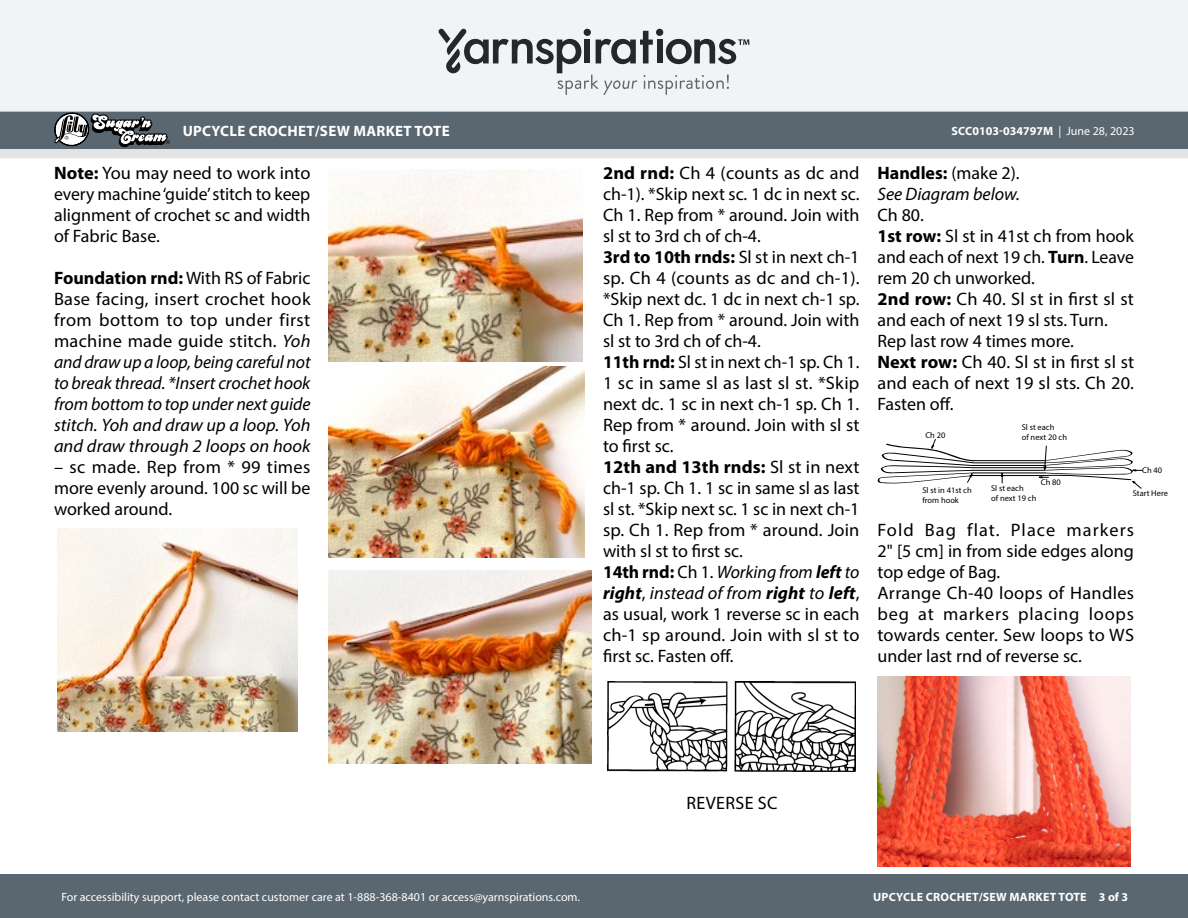
<style>
.page{position:relative;width:1188px;height:918px;background:#fff}
.page>*{position:absolute;margin:0;border:0;box-sizing:border-box;transform-origin:0 0}
.Body_-__Auto_Style_w{font:18px/21px "Myriad Pro";color:#000;text-align:justify}
.Body_-__Auto_Style_w-2{font:italic 18px/21px "Myriad Pro";color:#000;text-align:justify}
.Body_-__Auto_Style_w-3{font:700 18px "Myriad Pro";color:#000}
.Diagram___Schematic{font:18px "Myriad Pro";letter-spacing:.02em;color:#000}
.t1{font:700 15px "Myriad Pro";letter-spacing:.02em;color:#fff}
.t2{font:12px "Myriad Pro";color:#fff}
.t3{font:700 12px "Myriad Pro";letter-spacing:.02em;color:#fff}
.t4{font:700 12px "Myriad Pro";color:#fff}
.t5{font:8.4px/10.2px "Myriad Pro";color:#000}
.s1{font-weight:400}
.s2{font-weight:700}
.s3{font-weight:700;font-style:normal}
.s4{font-style:normal}
.s5{font-style:italic}
.s6{font-weight:700;font-style:italic}
</style>
<div class="page">
<div style="left:0;top:875px;width:1188px;height:43px;background:#5a6670"></div>
<div style="left:0;top:0;width:1188px;height:111px;background:#f2f3f4"></div>
<svg style="left:438px;top:29px;width:311px;height:66px"></svg>
<svg style="left:0;top:111px;width:1188px;height:47px;background:#788188"></svg>
<img style="left:58px;top:528px;width:239px;height:204px">
<img style="left:328px;top:170px;width:254px;height:192px">
<img style="left:328px;top:367px;width:256px;height:190px">
<img style="left:328px;top:570px;width:264px;height:194px">
<img style="left:607px;top:682px;width:248px;height:89px">
<hr style="left:972px;top:475px;width:73px;height:1px;background:#000">
<hr style="left:972px;top:473px;width:74px;height:1px;background:#000">
<hr style="left:972px;top:470px;width:73px;height:1px;background:#000">
<hr style="left:972px;top:467px;width:74px;height:1px;background:#000">
<hr style="left:972px;top:465px;width:73px;height:1px;background:#000">
<hr style="left:972px;top:462px;width:74px;height:1px;background:#000">
<hr style="left:972px;top:460px;width:74px;height:1px;background:#000">
<svg style="left:1001px;top:468px;width:2px;height:16px"></svg>
<svg style="left:1034px;top:445px;width:109px;height:44px"></svg>
<svg style="left:878px;top:439px;width:97px;height:45px"></svg>
<img style="left:878px;top:677px;width:252px;height:190px">
<p class="t1" style="left:183px;top:121px;width:269px">UPCYCLE CROCHET/SEW MARKET TOTE</p>
<p class="t4" style="left:951px;top:123px;width:185px">SCC0103-034797M <span class="s1">| June 28, 2023</span></p>
<p class="Body_-__Auto_Style_w" style="left:54px;top:162px;width:258px"><span class="s2">Note:</span> You may need to work into every machine ‘guide’ stitch to keep alignment of crochet sc and width of Fabric Base.</p>
<p class="Body_-__Auto_Style_w-2" style="left:54px;top:267px;width:258px"><span class="s3">Foundation rnd:</span> <span class="s4">With RS of Fabric Base facing, insert crochet hook from bottom to top under first machine made guide stitch.</span> Yoh and draw up a loop, being careful not to break thread. *Insert crochet hook from bottom to top under next guide stitch. Yoh and draw up a loop. Yoh and draw through 2 loops on hook</p>
<p class="Body_-__Auto_Style_w" style="left:54px;top:456px;width:258px">– sc made. Rep from * 99 times more evenly around. 100 sc will be worked around.</p>
<p class="Body_-__Auto_Style_w" style="left:603px;top:162px;width:258px"><span class="s2">2nd rnd:</span> Ch 4 (counts as dc and ch-1). *Skip next sc. 1 dc in next sc.<br>Ch 1. Rep from * around. Join with sl st to 3rd ch of ch-4.</p>
<p class="Body_-__Auto_Style_w" style="left:603px;top:246px;width:258px"><span class="s2">3rd to 10th rnds:</span> Sl st in next ch-1 sp. Ch 4 (counts as dc and ch-1). *Skip next dc. 1 dc in next ch-1 sp.<br>Ch 1. Rep from * around. Join with sl st to 3rd ch of ch-4.</p>
<p class="Body_-__Auto_Style_w" style="left:603px;top:351px;width:258px"><span class="s2">11th rnd:</span> Sl st in next ch-1 sp. Ch 1.<br>1 sc in same sl as last sl st. *Skip next dc. 1 sc in next ch-1 sp. Ch 1.<br>Rep from * around. Join with sl st to first sc.</p>
<p class="Body_-__Auto_Style_w" style="left:603px;top:456px;width:258px"><span class="s2">12th and 13th rnds:</span> Sl st in next ch-1 sp. Ch 1. 1 sc in same sl as last sl st. *Skip next sc. 1 sc in next ch-1 sp. Ch 1. Rep from * around. Join with sl st to first sc.</p>
<p class="Body_-__Auto_Style_w" style="left:603px;top:561px;width:258px"><span class="s2">14th rnd:</span> Ch 1. <span class="s5">Working from</span> <span class="s6">left</span> <span class="s5">to </span><span class="s6">right</span>, <span class="s5">instead of from</span> <span class="s6">right</span> <span class="s5">to</span> <span class="s6">left</span>, as usual, work 1 reverse sc in each ch-1 sp around. Join with sl st to first sc. Fasten off.</p>
<p class="Body_-__Auto_Style_w-3" style="left:878px;top:161px;width:144px">Handles: <span class="s1">(make 2).</span></p>
<p class="Body_-__Auto_Style_w-2" style="left:878px;top:183px;width:144px">See Diagram below.</p>
<p class="Body_-__Auto_Style_w" style="left:878px;top:204px;width:48px">Ch 80.</p>
<p class="Body_-__Auto_Style_w" style="left:878px;top:225px;width:258px"><span class="s2">1st row:</span> Sl st in 41st ch from hook and each of next 19 ch. <span class="s2">Turn</span>. Leave rem 20 ch unworked.</p>
<p class="Body_-__Auto_Style_w" style="left:878px;top:288px;width:258px"><span class="s2">2nd row:</span> Ch 40. Sl st in first sl st and each of next 19 sl sts. Turn.</p>
<p class="Body_-__Auto_Style_w" style="left:878px;top:330px;width:198px">Rep last row 4 times more.</p>
<p class="Body_-__Auto_Style_w" style="left:878px;top:351px;width:258px"><span class="s2">Next row:</span> Ch 40. Sl st in first sl st and each of next 19 sl sts. Ch 20.<br>Fasten off.</p>
<p class="t5" style="left:1022px;top:422px;width:47px">Sl st each<br>of next 20 ch</p>
<p class="t5" style="left:925px;top:430px;width:22px">Ch 20</p>
<p class="t5" style="left:1142px;top:465px;width:22px">Ch 40</p>
<p class="t5" style="left:1041px;top:477px;width:22px">Ch 80</p>
<p class="t5" style="left:922px;top:485px;width:51px">Sl st in 41st ch from hook</p>
<p class="t5" style="left:991px;top:483px;width:47px">Sl st each<br>of next 19 ch</p>
<p class="t5" style="left:1133px;top:488px;width:37px">Start Here</p>
<p class="Body_-__Auto_Style_w" style="left:878px;top:519px;width:258px">Fold Bag flat. Place markers 2" [5 cm] in from side edges along top edge of Bag.</p>
<p class="Body_-__Auto_Style_w" style="left:878px;top:582px;width:258px">Arrange Ch-40 loops of Handles beg at markers placing loops towards center. Sew loops to WS under last rnd of reverse sc.</p>
<p class="Diagram___Schematic" style="left:686px;top:791px;width:93px">REVERSE SC</p>
<p class="t2" style="left:61px;top:889px;width:520px">For accessibility support, please contact customer care at 1-888-368-8401 or access@yarnspirations.com.</p>
<p class="t3" style="left:873px;top:889px;width:257px">UPCYCLE CROCHET/SEW MARKET TOTE 3 of 3</p>
</div>
